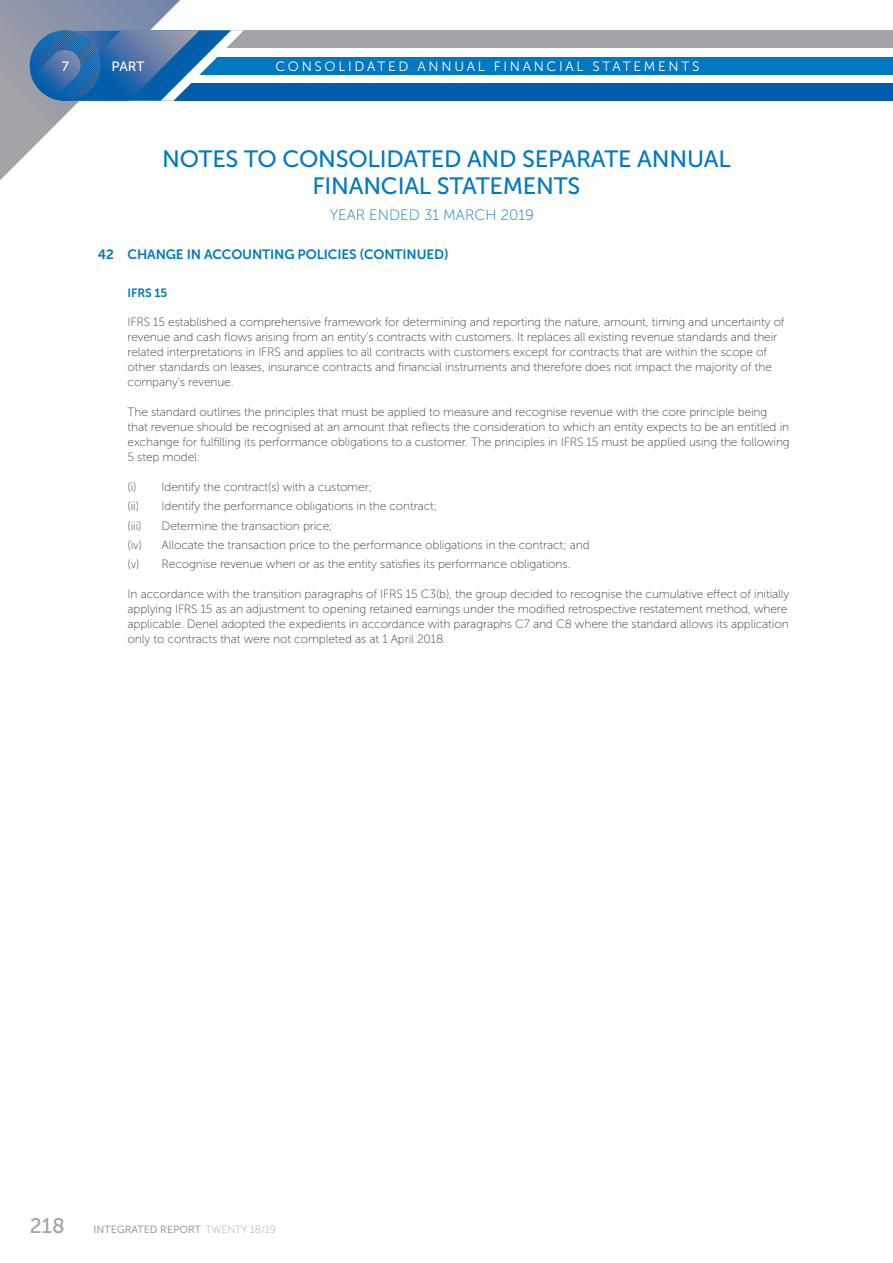
<style>
.page{position:relative;width:893px;height:1263px;background:#fff}
.page>*{position:absolute;margin:0;border:0;box-sizing:border-box;transform-origin:0 0}
.t1{font:23.55px/27px "Museo Sans 500";letter-spacing:-.01em;color:#0079c0;text-align:center}
.t2{font:21px "Museo Sans 500";color:#a1a3a6}
.t3{font:15px "Museo Sans 100";color:#0079c0}
.t4{font:13.5px "Museo Sans 700";letter-spacing:-.01em;color:#0079c0}
.t5{font:13.5px "Museo Sans 300";letter-spacing:.2em;color:#fff}
.t6{font:13.5px "Museo Sans 500";color:#fff}
.t7{font:12px/15px "Museo Sans 100";letter-spacing:-.01em;color:#3e3e3f}
.t8{font:12px "Museo Sans 700";letter-spacing:-.01em;color:#0079c0}
.t9{font:10.5px "Museo Sans 500";color:#a1a3a6}
.s1{font-family:"Museo Sans 100"}
</style>
<div class="page">
<svg style="left:0;top:0;width:304px;height:180px"></svg>
<div style="left:149px;top:83px;width:744px;height:18px;background:#015dab"></div>
<div style="left:149px;top:57px;width:744px;height:17px;background:#0079c0"></div>
<div style="left:149px;top:30px;width:744px;height:18px;background:#a1a3a6"></div>
<svg style="left:30px;top:30px;width:214px;height:71px"></svg>
<p class="t6" style="left:62px;top:59px;width:9px">7</p>
<p class="t6" style="left:112px;top:59px;width:34px">PART</p>
<p class="t5" style="left:275px;top:59px;width:425px">CONSOLIDATED ANNUAL FINANCIAL STATEMENTS</p>
<h1 class="t1" style="left:162px;top:145px;width:570px">NOTES TO CONSOLIDATED AND SEPARATE ANNUAL<br>FINANCIAL STATEMENTS</h1>
<p class="t3" style="left:330px;top:207px;width:206px">YEAR ENDED 31 MARCH 2019</p>
<p class="t4" style="left:98px;top:246px;width:352px">42 CHANGE IN ACCOUNTING POLICIES (CONTINUED)</p>
<p class="t8" style="left:128px;top:286px;width:41px">IFRS 15</p>
<p class="t7" style="left:128px;top:315px;width:658px">IFRS 15 established a comprehensive framework for determining and reporting the nature, amount, timing and uncertainty of revenue and cash flows arising from an entity's contracts with customers. It replaces all existing revenue standards and their related interpretations in IFRS and applies to all contracts with customers except for contracts that are within the scope of other standards on leases, insurance contracts and financial instruments and therefore does not impact the majority of the company's revenue.</p>
<p class="t7" style="left:128px;top:405px;width:664px">The standard outlines the principles that must be applied to measure and recognise revenue with the core principle being that revenue should be recognised at an amount that reflects the consideration to which an entity expects to be an entitled in exchange for fulfilling its performance obligations to a customer. The principles in IFRS 15 must be applied using the following 5 step model:</p>
<p class="t7" style="left:128px;top:477px;width:311px;line-height:19.2px">(i) Identify the contract(s) with a customer;<br>(ii) Identify the performance obligations in the contract; (iii)</p>
<p class="t7" style="left:128px;top:516px;width:464px;line-height:19.2px;text-indent:34px">Determine the transaction price;<br>(iv) Allocate the transaction price to the performance obligations in the contract; and (v) Recognise revenue when or as the entity satisfies its performance obligations.</p>
<p class="t7" style="left:128px;top:587px;width:663px">In accordance with the transition paragraphs of IFRS 15 C3(b), the group decided to recognise the cumulative effect of initially applying IFRS 15 as an adjustment to opening retained earnings under the modified retrospective restatement method, where applicable. Denel adopted the expedients in accordance with paragraphs C7 and C8 where the standard allows its application only to contracts that were not completed as at 1 April 2018.</p>
<h2 class="t2" style="left:30px;top:1214px;width:37px">218</h2>
<p class="t9" style="left:94px;top:1224px;width:184px">INTEGRATED REPORT <span class="s1">TWENTY 18/19</span></p>
</div>
